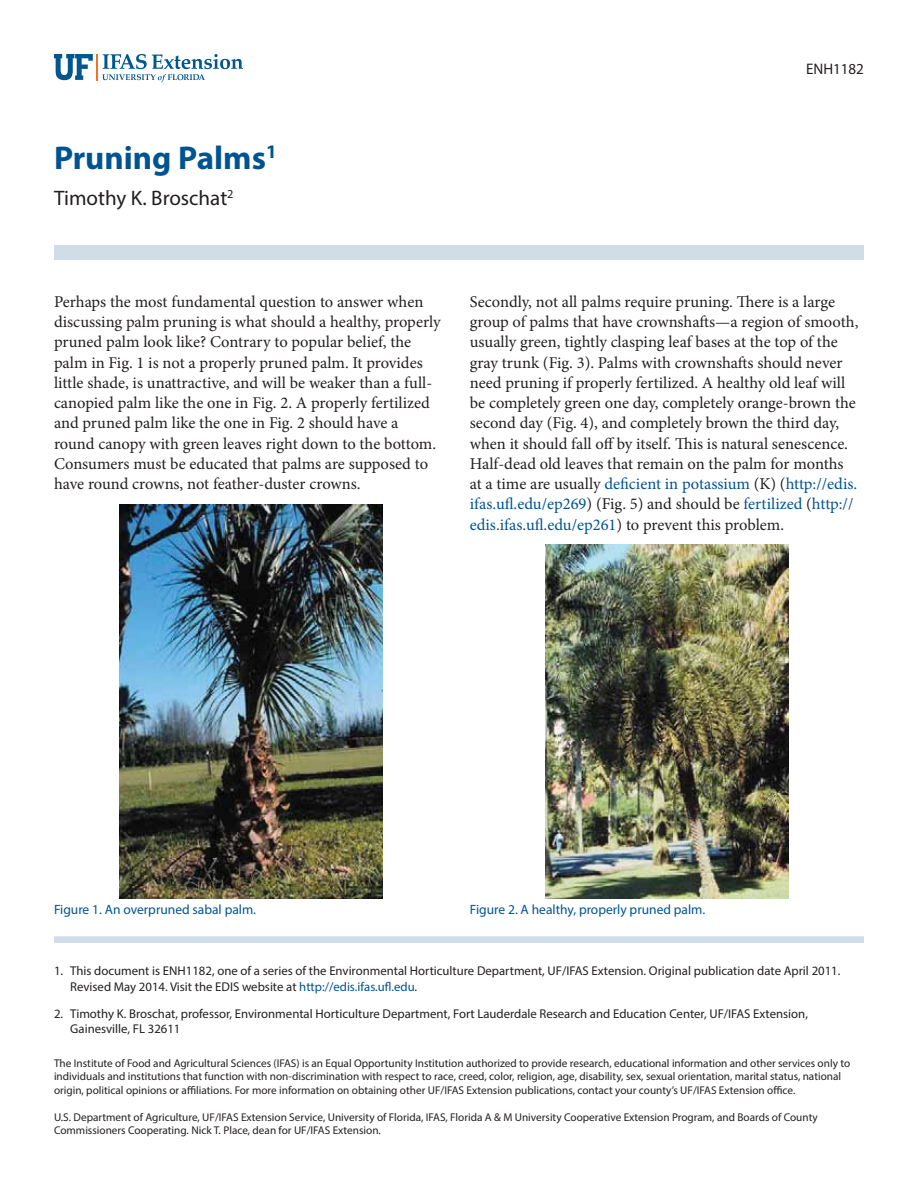
<style>
.page{position:relative;width:918px;height:1188px;background:#fff}
.page>*{position:absolute;margin:0;border:0;box-sizing:border-box;transform-origin:0 0}
.t1{font:700 33px "Myriad Pro";color:#005391}
.t2{font:21px "Myriad Pro";color:#231f20}
.t3{font:16.5px/20.2px "Minion Pro";color:#231f20}
.t4{font:15.3px "Myriad Pro";color:#231f20}
.t5{font:13.5px "Myriad Pro";color:#005391}
.t6{font:12.75px/15.3px "Myriad Pro";color:#231f20}
.t7{font:11.25px/13.5px "Myriad Pro";color:#231f20}
.s1{color:#005391}
</style>
<div class="page">
<svg style="left:54px;top:54px;width:189px;height:28px"></svg>
<div style="left:54px;top:245px;width:810px;height:15px;background:#d0dde8"></div>
<div style="left:54px;top:936px;width:810px;height:7px;background:#d0dde8"></div>
<img style="left:119px;top:504px;width:264px;height:394px">
<img style="left:546px;top:544px;width:242px;height:354px">
<h1 class="t1" style="left:54px;top:145px;width:224px">Pruning Palms<sup>1</sup></h1>
<p class="t2" style="left:54px;top:190px;width:181px">Timothy K. Broschat<sup>2</sup></p>
<p class="t4" style="left:806px;top:63px;width:59px">ENH1182</p>
<p class="t3" style="left:54px;top:293px;width:388px">Perhaps the most fundamental question to answer when discussing palm pruning is what should a healthy, properly pruned palm look like? Contrary to popular belief, the palm in Fig. 1 is not a properly pruned palm. It provides little shade, is unattractive, and will be weaker than a full&shy;canopied palm like the one in Fig. 2. A properly fertilized and pruned palm like the one in Fig. 2 should have a round canopy with green leaves right down to the bottom.<br>Consumers must be educated that palms are supposed to have round crowns, not feather-duster crowns.</p>
<p class="t3" style="left:470px;top:293px;width:390px">Secondly, not all palms require pruning. There is a large group of palms that have crownshafts—a region of smooth, usually green, tightly clasping leaf bases at the top of the gray trunk (Fig. 3). Palms with crownshafts should never need pruning if properly fertilized. A healthy old leaf will be completely green one day, completely orange-brown the second day (Fig. 4), and completely brown the third day, when it should fall off by itself. This is natural senescence.<br>Half-dead old leaves that remain on the palm for months at a time are usually <span class="s1">deficient in potassium</span> (K) (<span class="s1">http://edis. ifas.ufl.edu/ep269</span>) (Fig. 5) and should be <span class="s1">fertilized</span> (<span class="s1">http:// edis.ifas.ufl.edu/ep261</span>) to prevent this problem.</p>
<p class="t5" style="left:54px;top:904px;width:204px">Figure 1. An overpruned sabal palm.</p>
<p class="t5" style="left:470px;top:904px;width:237px">Figure 2. A healthy, properly pruned palm.</p>
<p class="t6" style="left:70px;top:964px;width:772px;text-indent:-16px">1. This document is ENH1182, one of a series of the Environmental Horticulture Department, UF/IFAS Extension. Original publication date April 2011.<br>Revised May 2014. Visit the EDIS website at <span class="s1">http://edis.ifas.ufl.edu</span>.</p>
<p class="t6" style="left:70px;top:1007px;width:739px;text-indent:-16px">2. Timothy K. Broschat, professor, Environmental Horticulture Department, Fort Lauderdale Research and Education Center, UF/IFAS Extension,<br>Gainesville, FL 32611</p>
<p class="t7" style="left:54px;top:1057px;width:798px">The Institute of Food and Agricultural Sciences (IFAS) is an Equal Opportunity Institution authorized to provide research, educational information and other services only to individuals and institutions that function with non-discrimination with respect to race, creed, color, religion, age, disability, sex, sexual orientation, marital status, national origin, political opinions or affiliations. For more information on obtaining other UF/IFAS Extension publications, contact your county’s UF/IFAS Extension office.</p>
<p class="t7" style="left:54px;top:1111px;width:765px">U.S. Department of Agriculture, UF/IFAS Extension Service, University of Florida, IFAS, Florida A &amp; M University Cooperative Extension Program, and Boards of County<br>Commissioners Cooperating. Nick T. Place, dean for UF/IFAS Extension.</p>
</div>
